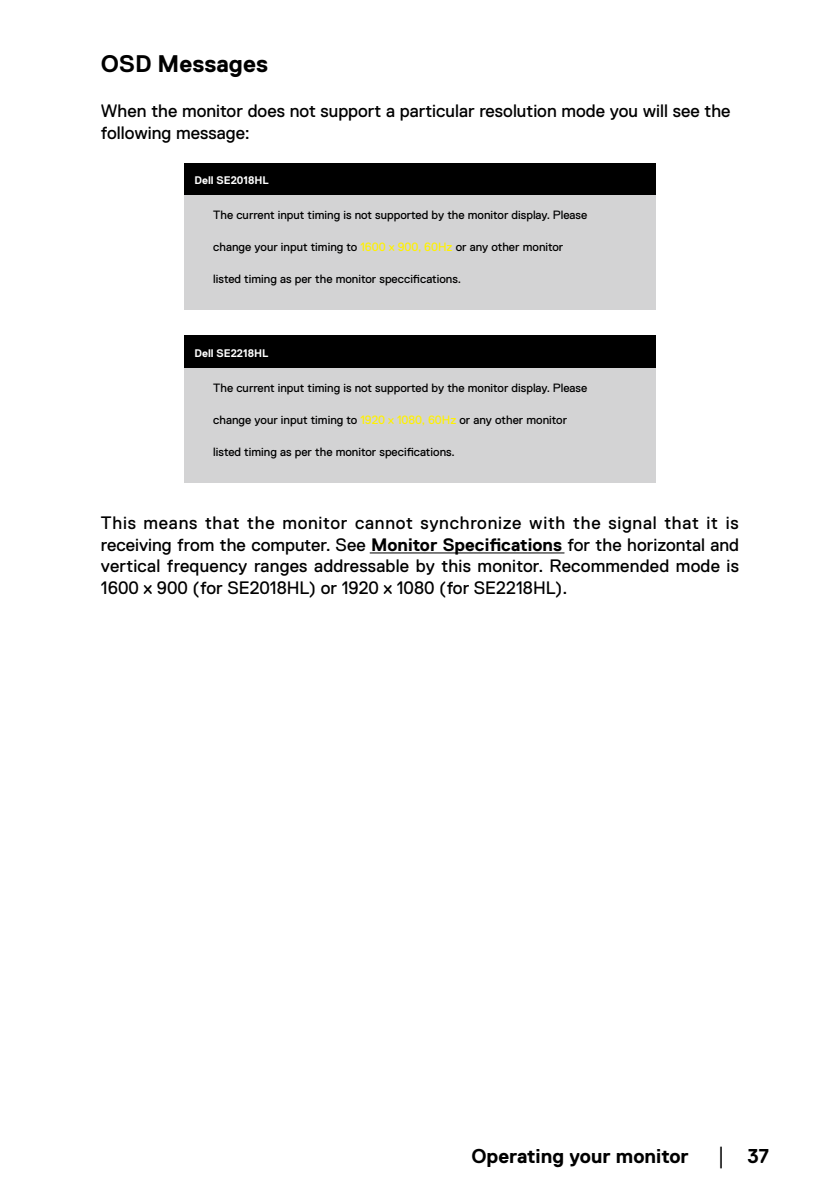
<style>
.page{position:relative;width:840px;height:1191px;background:#fff}
.page>*{position:absolute;margin:0;border:0;box-sizing:border-box;transform-origin:0 0}
.t1{font:700 24px "Dell Replica";color:#000}
.t2{font:700 20px "Dell Replica";color:#000}
.t3{font:18px/21.6px "Dell Replica";color:#000;text-align:justify}
.t4{font:12px "Dell Replica";color:#000}
.t5{font:700 11px "Dell Replica";color:#fff}
.s1{color:#fff100}
.s2{font-weight:700}
.s3{font-family:"Times New Roman";font-weight:400;font-size:18px}
</style>
<div class="page">
<div style="left:184px;top:163px;width:471px;height:32px;background:#000"></div>
<div style="left:184px;top:336px;width:471px;height:32px;background:#000"></div>
<div style="left:184px;top:195px;width:471px;height:114px;background:#d3d3d4"></div>
<div style="left:184px;top:368px;width:471px;height:114px;background:#d3d3d4"></div>
<hr style="left:370px;top:552px;width:194px;height:1px;background:#000">
<p class="t1" style="left:101px;top:50px;width:169px">OSD Messages</p>
<p class="t3" style="left:101px;top:100px;width:631px">When the monitor does not support a particular resolution mode you will see the</p>
<p class="t3" style="left:101px;top:122px;width:150px">following message:</p>
<p class="t5" style="left:194px;top:174px;width:76px">Dell SE2018HL</p>
<p class="t4" style="left:213px;top:208px;width:375px">The current input timing is not supported by the monitor display. Please</p>
<p class="t4" style="left:213px;top:240px;width:351px">change your input timing to <span class="s1">1600 x 900, 60Hz</span> or any other monitor</p>
<p class="t4" style="left:213px;top:272px;width:249px">listed timing as per the monitor speccifications.</p>
<p class="t5" style="left:194px;top:347px;width:75px">Dell SE2218HL</p>
<p class="t4" style="left:213px;top:381px;width:375px">The current input timing is not supported by the monitor display. Please</p>
<p class="t4" style="left:213px;top:413px;width:355px">change your input timing to <span class="s1">1920 x 1080, 60Hz</span> or any other monitor</p>
<p class="t4" style="left:213px;top:445px;width:243px">listed timing as per the monitor specifications.</p>
<p class="t3" style="left:101px;top:512px;width:639px">This means that the monitor cannot synchronize with the signal that it is receiving from the computer. See <span class="s2">Monitor Specifications</span> for the horizontal and vertical frequency ranges addressable by this monitor. Recommended mode is 1600 x 900 (for SE2018HL) or 1920 x 1080 (for SE2218HL).</p>
<p class="t2" style="left:471px;top:1144px;width:219px">Operating your monitor</p>
<p class="t2" style="left:714px;top:1144px;width:56px"><span class="s3">│</span> 37</p>
</div>
